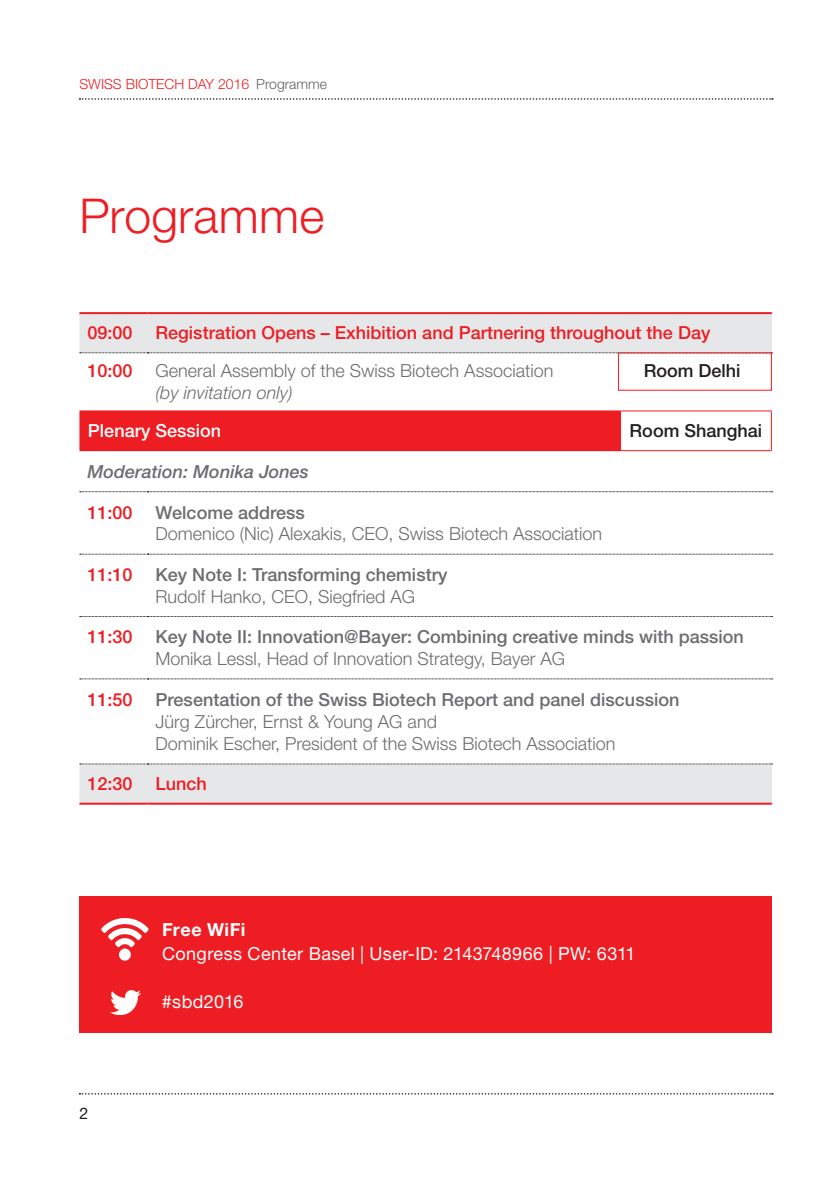
<style>
.page{position:relative;width:840px;height:1191px;background:#fff}
.page>*{position:absolute;margin:0;border:0;box-sizing:border-box;transform-origin:0 0}
.t1{font:300 48px "Helvetica Neue LT Std";letter-spacing:.005em;color:#ee1d23}
.t2{font:300 18px/21.6px "Helvetica Neue LT Std";color:#6c6d70}
.t3{font:500 18px "Helvetica Neue LT Std";color:#6c6d70}
.t4{font:500 18px "Helvetica Neue LT Std";color:#ee1d23}
.t5{font:18px "Helvetica Neue LT Std";letter-spacing:.02em;color:#fff}
.t6{font:italic 500 18px "Helvetica Neue LT Std";color:#6c6d70}
.t7{font:500 18px "Helvetica Neue LT Std";color:#231f20}
.t8{font:italic 300 18px "Helvetica Neue LT Std";color:#6c6d70}
.t9{font:500 18px "Helvetica Neue LT Std";color:#fff}
.t10{font:700 18px "Helvetica Neue LT Std";letter-spacing:.03em;color:#fff}
.t11{font:16px "Helvetica Neue LT Std";color:#231f20}
.t12{font:300 14px "Helvetica Neue LT Std";color:#ee1d23}
.s1{color:#636366}
</style>
<div class="page">
<svg style="left:79px;top:98px;width:693px;height:2px"></svg>
<svg style="left:79px;top:1093px;width:693px;height:1px"></svg>
<svg style="left:79px;top:314px;width:692px;height:488px"></svg>
<svg style="left:80px;top:352px;width:692px;height:1px"></svg>
<svg style="left:80px;top:491px;width:692px;height:1px"></svg>
<svg style="left:80px;top:554px;width:692px;height:1px"></svg>
<svg style="left:80px;top:616px;width:692px;height:1px"></svg>
<svg style="left:80px;top:678px;width:692px;height:1px"></svg>
<svg style="left:80px;top:763px;width:692px;height:1px"></svg>
<hr style="left:79px;top:802px;width:68px;height:2px;background:#ee1d23">
<hr style="left:147px;top:802px;width:624px;height:2px;background:#ee1d23">
<hr style="left:79px;top:312px;width:68px;height:2px;background:#ee1d23">
<hr style="left:147px;top:312px;width:624px;height:2px;background:#ee1d23">
<div style="left:80px;top:411px;width:540px;height:39px;background:#ee1d23"></div>
<hr style="left:79px;top:410px;width:541px;height:1px;background:#ee1d23">
<hr style="left:79px;top:411px;width:1px;height:39px;background:#ee1d23">
<hr style="left:79px;top:450px;width:541px;height:1px;background:#ee1d23">
<hr style="left:620px;top:410px;width:151px;height:1px;background:#ee1d23">
<hr style="left:770px;top:411px;width:1px;height:39px;background:#ee1d23">
<hr style="left:620px;top:450px;width:151px;height:1px;background:#ee1d23">
<div style="left:79px;top:896px;width:692px;height:136px;background:#ee1d23"></div>
<img style="left:111px;top:990px;width:29px;height:24px">
<img style="left:101px;top:918px;width:48px;height:43px">
<p class="t12" style="left:79px;top:76px;width:249px">SWISS BIOTECH DAY 2016 <span class="s1">Programme</span></p>
<h1 class="t1" style="left:79px;top:186px;width:246px">Programme</h1>
<p class="t4" style="left:87px;top:322px;width:47px">09:00</p>
<p class="t4" style="left:155px;top:322px;width:556px">Registration Opens – Exhibition and Partnering throughout the Day</p>
<p class="t4" style="left:87px;top:360px;width:47px">10:00</p>
<p class="t2" style="left:155px;top:359px;width:399px">General Assembly of the Swiss Biotech Association</p>
<p class="t7" style="left:643px;top:360px;width:98px">Room Delhi</p>
<p class="t8" style="left:155px;top:382px;width:138px">(by invitation only)</p>
<p class="t9" style="left:88px;top:420px;width:135px">Plenary Session</p>
<p class="t7" style="left:629px;top:420px;width:134px">Room Shanghai</p>
<p class="t6" style="left:87px;top:461px;width:223px">Moderation: Monika Jones</p>
<p class="t4" style="left:87px;top:501px;width:47px">11:00</p>
<p class="t3" style="left:155px;top:501px;width:151px">Welcome address</p>
<p class="t2" style="left:155px;top:522px;width:448px">Domenico (Nic) Alexakis, CEO, Swiss Biotech Association</p>
<p class="t4" style="left:87px;top:564px;width:47px">11:10</p>
<p class="t3" style="left:155px;top:564px;width:293px">Key Note I: Transforming chemistry</p>
<p class="t2" style="left:155px;top:585px;width:261px">Rudolf Hanko, CEO, Siegfried AG</p>
<p class="t4" style="left:87px;top:626px;width:47px">11:30</p>
<p class="t3" style="left:155px;top:626px;width:589px">Key Note II: Innovation@Bayer: Combining creative minds with passion</p>
<p class="t2" style="left:155px;top:647px;width:411px">Monika Lessl, Head of Innovation Strategy, Bayer AG</p>
<p class="t4" style="left:87px;top:689px;width:47px">11:50</p>
<p class="t3" style="left:155px;top:689px;width:525px">Presentation of the Swiss Biotech Report and panel discussion</p>
<p class="t2" style="left:155px;top:710px;width:461px">Jürg Zürcher, Ernst &amp; Young AG and<br>Dominik Escher, President of the Swiss Biotech Association</p>
<p class="t4" style="left:87px;top:772px;width:47px">12:30</p>
<p class="t4" style="left:155px;top:772px;width:53px">Lunch</p>
<p class="t11" style="left:79px;top:1103px;width:10px">2</p>
<p class="t10" style="left:162px;top:918px;width:85px">Free WiFi</p>
<p class="t5" style="left:162px;top:943px;width:474px">Congress Center Basel | User-ID: 2143748966 | PW: 6311</p>
<p class="t5" style="left:162px;top:991px;width:83px">#sbd2016</p>
</div>
